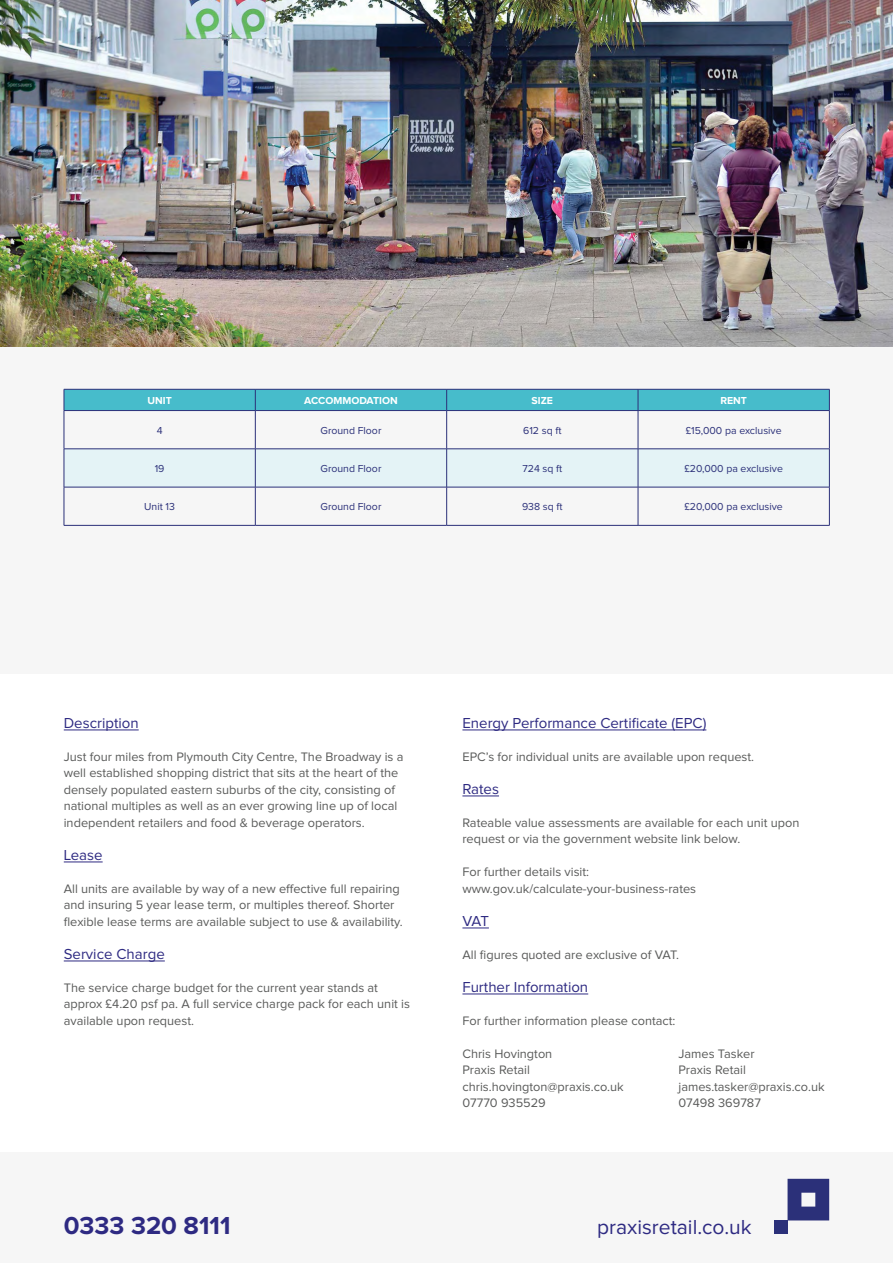
<style>
.page{position:relative;width:893px;height:1263px;background:#fff}
.page>*{position:absolute;margin:0;border:0;box-sizing:border-box;transform-origin:0 0}
.t1{font:700 25.5px "Proxima Nova";color:#2e2a82}
.t2{font:21px "Proxima Nova";color:#2e2a82}
.t3{font:15px "Proxima Nova";color:#2e2a82}
.t4{font:12.75px/16.5px "Proxima Nova";color:#5a5b5a}
.t5{font:10.5px "Proxima Nova";color:#2b3079}
.t6{font:700 10.5px "Proxima Nova";color:#fff}
</style>
<div class="page">
<div style="left:0;top:1152px;width:893px;height:111px;background:#f6f6f6"></div>
<div style="left:0;top:347px;width:893px;height:326px;background:#f6f6f6"></div>
<img style="left:0;top:0;width:893px;height:347px">
<hr style="left:64px;top:730px;width:75px;height:1px;background:#2e2a82">
<hr style="left:64px;top:862px;width:39px;height:1px;background:#2e2a82">
<hr style="left:64px;top:961px;width:101px;height:1px;background:#2e2a82">
<hr style="left:462px;top:730px;width:244px;height:1px;background:#2e2a82">
<hr style="left:462px;top:796px;width:37px;height:1px;background:#2e2a82">
<svg style="left:462px;top:928px;width:27px;height:1px"></svg>
<hr style="left:462px;top:994px;width:126px;height:1px;background:#2e2a82">
<div style="left:65px;top:450px;width:764px;height:37px;background:#e4f3f6"></div>
<svg style="left:64px;top:389px;width:766px;height:22px;background:#45b0c4"></svg>
<hr style="left:64px;top:411px;width:1px;height:38px;background:#2b3079">
<hr style="left:255px;top:411px;width:1px;height:38px;background:#2b3079">
<hr style="left:446px;top:411px;width:1px;height:38px;background:#2b3079">
<hr style="left:638px;top:411px;width:1px;height:38px;background:#2b3079">
<hr style="left:829px;top:411px;width:1px;height:38px;background:#2b3079">
<hr style="left:64px;top:449px;width:1px;height:38px;background:#2b3079">
<hr style="left:64px;top:487px;width:1px;height:38px;background:#2b3079">
<hr style="left:64px;top:449px;width:191px;height:1px;background:#2b3079">
<hr style="left:64px;top:487px;width:191px;height:1px;background:#2b3079">
<hr style="left:64px;top:525px;width:191px;height:1px;background:#2b3079">
<hr style="left:255px;top:449px;width:1px;height:38px;background:#2b3079">
<hr style="left:255px;top:487px;width:1px;height:38px;background:#2b3079">
<hr style="left:255px;top:449px;width:192px;height:1px;background:#2b3079">
<hr style="left:255px;top:487px;width:192px;height:1px;background:#2b3079">
<hr style="left:255px;top:525px;width:192px;height:1px;background:#2b3079">
<hr style="left:446px;top:449px;width:1px;height:38px;background:#2b3079">
<hr style="left:446px;top:487px;width:1px;height:38px;background:#2b3079">
<hr style="left:447px;top:449px;width:191px;height:1px;background:#2b3079">
<hr style="left:447px;top:487px;width:191px;height:1px;background:#2b3079">
<hr style="left:447px;top:525px;width:191px;height:1px;background:#2b3079">
<hr style="left:638px;top:449px;width:1px;height:38px;background:#2b3079">
<hr style="left:638px;top:487px;width:1px;height:38px;background:#2b3079">
<hr style="left:638px;top:449px;width:192px;height:1px;background:#2b3079">
<hr style="left:638px;top:487px;width:192px;height:1px;background:#2b3079">
<hr style="left:829px;top:449px;width:1px;height:38px;background:#2b3079">
<hr style="left:829px;top:487px;width:1px;height:38px;background:#2b3079">
<hr style="left:638px;top:525px;width:192px;height:1px;background:#2b3079">
<svg style="left:787px;top:1179px;width:42px;height:41px;background:#444888"></svg>
<div style="left:774px;top:1220px;width:13px;height:14px;background:#2b3079"></div>
<p class="t6" style="left:147px;top:395px;width:26px">UNIT</p>
<p class="t6" style="left:304px;top:395px;width:95px">ACCOMMODATION</p>
<p class="t6" style="left:532px;top:395px;width:23px">SIZE</p>
<p class="t6" style="left:720px;top:395px;width:28px">RENT</p>
<p class="t5" style="left:157px;top:424px;width:7px">4</p>
<p class="t5" style="left:321px;top:424px;width:62px">Ground Floor</p>
<p class="t5" style="left:523px;top:424px;width:40px">612 sq ft</p>
<p class="t5" style="left:686px;top:424px;width:97px">£15,000 pa exclusive</p>
<p class="t5" style="left:155px;top:463px;width:11px">19</p>
<p class="t5" style="left:321px;top:463px;width:62px">Ground Floor</p>
<p class="t5" style="left:522px;top:463px;width:41px">724 sq ft</p>
<p class="t5" style="left:684px;top:463px;width:100px">£20,000 pa exclusive</p>
<p class="t5" style="left:144px;top:501px;width:32px">Unit 13</p>
<p class="t5" style="left:321px;top:501px;width:62px">Ground Floor</p>
<p class="t5" style="left:522px;top:501px;width:42px">938 sq ft</p>
<p class="t5" style="left:684px;top:501px;width:100px">£20,000 pa exclusive</p>
<p class="t3" style="left:64px;top:715px;width:76px">Description</p>
<p class="t4" style="left:64px;top:749px;width:341px">Just four miles from Plymouth City Centre, The Broadway is a well established shopping district that sits at the heart of the densely populated eastern suburbs of the city, consisting of national multiples as well as an ever growing line up of local independent retailers and food &amp; beverage operators.</p>
<p class="t3" style="left:64px;top:847px;width:40px">Lease</p>
<p class="t4" style="left:64px;top:881px;width:340px">All units are available by way of a new effective full repairing and insuring 5 year lease term, or multiples thereof. Shorter flexible lease terms are available subject to use &amp; availability.</p>
<p class="t3" style="left:64px;top:946px;width:103px">Service Charge</p>
<p class="t4" style="left:64px;top:980px;width:348px">The service charge budget for the current year stands at approx £4.20 psf pa. A full service charge pack for each unit is available upon request.</p>
<p class="t3" style="left:462px;top:715px;width:245px">Energy Performance Certificate (EPC)</p>
<p class="t4" style="left:462px;top:749px;width:293px">EPC’s for individual units are available upon request.</p>
<p class="t3" style="left:462px;top:781px;width:38px">Rates</p>
<p class="t4" style="left:462px;top:815px;width:338px">Rateable value assessments are available for each unit upon request or via the government website link below.</p>
<p class="t4" style="left:462px;top:864px;width:235px">For further details visit: www.gov.uk/calculate-your-business-rates</p>
<p class="t3" style="left:462px;top:913px;width:28px">VAT</p>
<p class="t4" style="left:462px;top:947px;width:218px">All figures quoted are exclusive of VAT.</p>
<p class="t3" style="left:462px;top:979px;width:127px">Further Information</p>
<p class="t4" style="left:462px;top:1013px;width:215px">For further information please contact:</p>
<p class="t4" style="left:462px;top:1046px;width:91px">Chris Hovington</p>
<p class="t4" style="left:678px;top:1046px;width:78px">James Tasker</p>
<p class="t4" style="left:462px;top:1062px;width:69px">Praxis Retail</p>
<p class="t4" style="left:678px;top:1062px;width:69px">Praxis Retail</p>
<p class="t4" style="left:462px;top:1079px;width:163px">chris.hovington@praxis.co.uk</p>
<p class="t4" style="left:678px;top:1079px;width:148px">james.tasker@praxis.co.uk</p>
<p class="t4" style="left:462px;top:1095px;width:85px">07770 935529</p>
<p class="t4" style="left:678px;top:1095px;width:84px">07498 369787</p>
<h1 class="t1" style="left:64px;top:1211px;width:168px">0333 320 8111</h1>
<h2 class="t2" style="left:597px;top:1216px;width:156px">praxisretail.co.uk</h2>
</div>
